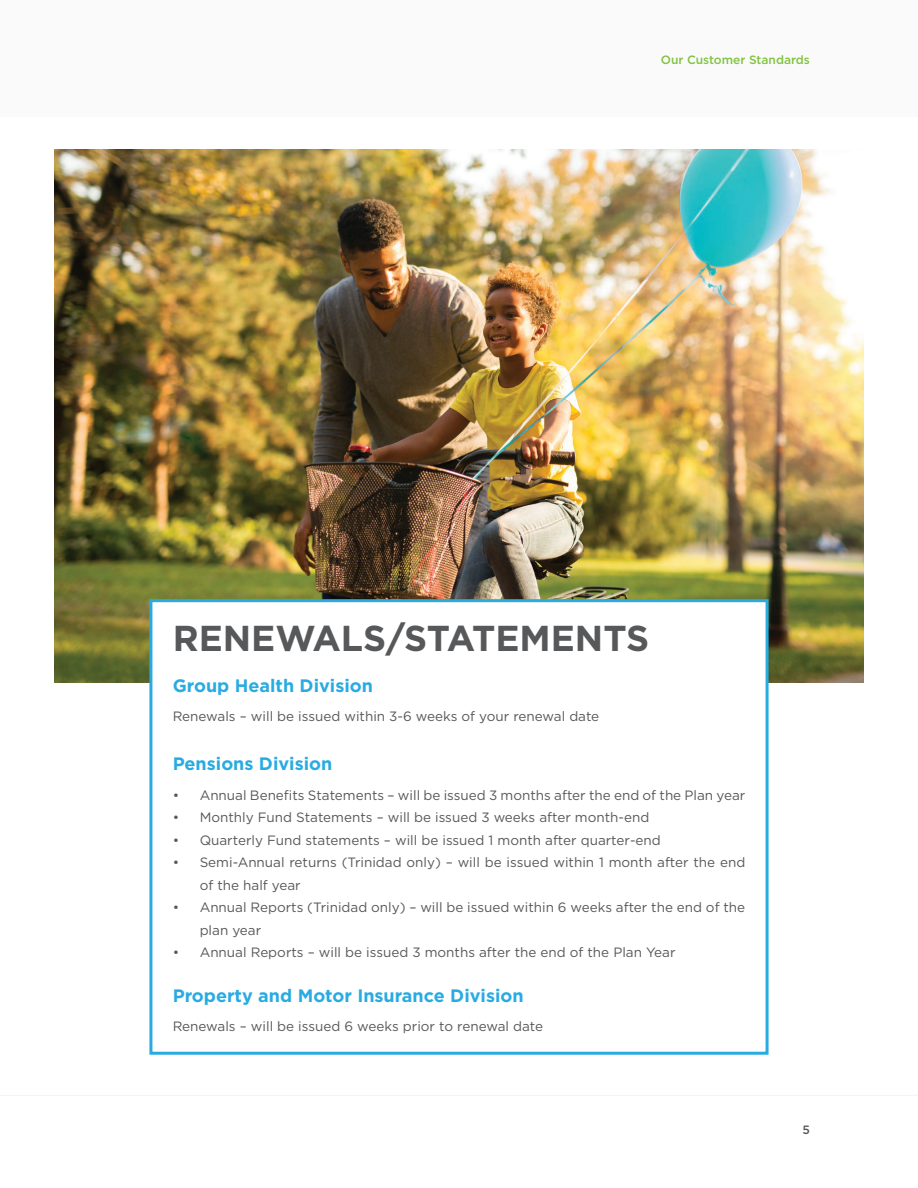
<style>
.page{position:relative;width:918px;height:1188px;background:#fff}
.page>*{position:absolute;margin:0;border:0;box-sizing:border-box;transform-origin:0 0}
.t1{font:700 36px "Gotham";color:#57585a}
.t2{font:700 18px "Gotham";color:#29abe2}
.t3{font:13.5px/22.5px "Gotham";color:#57585a}
.t4{font:500 12px "Gotham";color:#81c340}
.t5{font:500 12px "Gotham";color:#57585a}
</style>
<div class="page">
<hr style="left:0;top:1095px;width:918px;height:1px;background:#e6e7e9">
<div style="left:0;top:0;width:918px;height:117px;background:#fafafb"></div>
<hr style="left:0;top:0;width:1px;height:117px;background:#ececee">
<img style="left:54px;top:149px;width:810px;height:533px">
<div style="left:151px;top:601px;width:616px;height:452px;background:#fff"></div>
<div style="left:149px;top:599px;width:620px;height:456px;border:3px solid #29abe2"></div>
<p class="t4" style="left:661px;top:52px;width:151px">Our Customer Standards</p>
<h1 class="t1" style="left:173px;top:615px;width:478px">RENEWALS/STATEMENTS</h1>
<h2 class="t2" style="left:173px;top:673px;width:202px">Group Health Division</h2>
<p class="t3" style="left:173px;top:705px;width:428px">Renewals – will be issued within 3-6 weeks of your renewal date</p>
<h2 class="t2" style="left:173px;top:752px;width:161px">Pensions Division</h2>
<p class="t3" style="left:173px;top:783px;width:574px">• Annual Benefits Statements – will be issued 3 months after the end of the Plan year</p>
<p class="t3" style="left:173px;top:806px;width:478px">• Monthly Fund Statements – will be issued 3 weeks after month-end</p>
<p class="t3" style="left:173px;top:828px;width:490px">• Quarterly Fund statements – will be issued 1 month after quarter-end</p>
<p class="t3" style="left:200px;top:851px;width:547px;text-indent:-27px">• Semi-Annual returns (Trinidad only) – will be issued within 1 month after the end of the half year</p>
<p class="t3" style="left:200px;top:896px;width:547px;text-indent:-27px">• Annual Reports (Trinidad only) – will be issued within 6 weeks after the end of the plan year</p>
<p class="t3" style="left:173px;top:941px;width:504px">• Annual Reports – will be issued 3 months after the end of the Plan Year</p>
<h2 class="t2" style="left:173px;top:984px;width:352px">Property and Motor Insurance Division</h2>
<p class="t3" style="left:173px;top:1015px;width:372px">Renewals – will be issued 6 weeks prior to renewal date</p>
<p class="t5" style="left:803px;top:1121px;width:9px">5</p>
</div>
